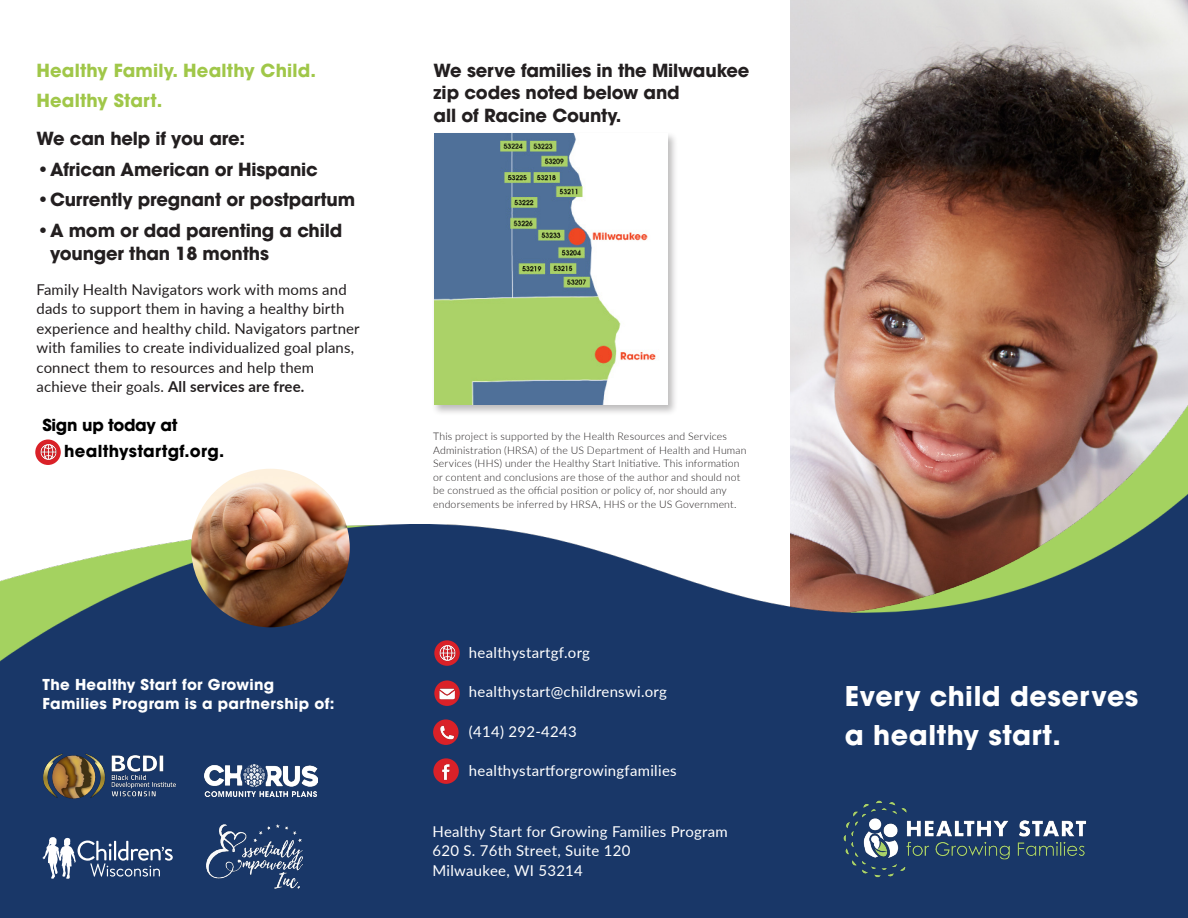
<style>
.page{position:relative;width:1188px;height:918px;background:#fff}
.page>*{position:absolute;margin:0;border:0;box-sizing:border-box;transform-origin:0 0}
.body_text{font:700 27px/39px "ITC Avant Garde Pro";letter-spacing:.02em;color:#fff}
.body_text-2{font:700 18px/22.4px "ITC Avant Garde Pro";letter-spacing:-.01em;color:#231f20}
.body_text-3{font:700 18px/29.8px "ITC Avant Garde Pro";letter-spacing:.01em;color:#a0c749}
.body_text-4{font:700 16.5px "ITC Avant Garde Pro";letter-spacing:.01em;color:#000}
.body_text-5{font:700 16.5px "ITC Avant Garde Pro";letter-spacing:-.02em;color:#000}
.body_text-6{font:15px/19.5px "Lato";letter-spacing:.01em;color:#231f20}
.body_text-7{font:15px "Lato";letter-spacing:.02em;color:#fff}
.body_text-8{font:700 15px/19.5px "ITC Avant Garde Pro";letter-spacing:.02em;color:#fff}
.body_text-9{font:300 10.5px/13.5px "Lato";letter-spacing:.02em;color:#231f20}
.s1{font-weight:700}
</style>
<div class="page">
<img style="left:791px;top:0;width:397px;height:357px">
<img style="left:0;top:357px;width:1188px;height:561px">
<img style="left:835px;top:792px;width:263px;height:94px">
<svg style="left:43px;top:837px;width:130px;height:42px"></svg>
<svg style="left:433px;top:719px;width:26px;height:26px"></svg>
<img style="left:431px;top:716px;width:29px;height:26px">
<div style="left:433px;top:758px;width:26px;height:26px;background:#da2128;border-radius:50%"></div>
<img style="left:440px;top:764px;width:12px;height:20px">
<img style="left:432px;top:677px;width:31px;height:35px">
<img style="left:434px;top:640px;width:26px;height:26px;border-radius:13px">
<img style="left:432px;top:644px;width:28px;height:30px">
<img style="left:191px;top:469px;width:159px;height:158px;border-radius:79px">
<img style="left:35px;top:440px;width:26px;height:25px;border-radius:13px">
<img style="left:33px;top:443px;width:28px;height:30px">
<img style="left:191px;top:793px;width:128px;height:99px">
<div style="left:0;top:729px;width:395px;height:28px;background:#193768"></div>
<img style="left:32px;top:753px;width:149px;height:56px">
<img style="left:204px;top:764px;width:114px;height:32px">
<div style="left:431px;top:131px;width:247px;height:285px;background:#231f20;opacity:.3"></div>
<img style="left:434px;top:134px;width:233px;height:271px">
<p class="body_text-3" style="left:37px;top:55px;width:281px">Healthy Family. Healthy Child.<br>Healthy Start.</p>
<p class="body_text-2" style="left:37px;top:127px;width:210px">We can help if you are:</p>
<p class="body_text-2" style="left:37px;top:158px;width:283px">•African American or Hispanic</p>
<p class="body_text-2" style="left:37px;top:188px;width:320px">•Currently pregnant or postpartum</p>
<p class="body_text-2" style="left:50px;top:219px;width:294px;text-indent:-14px">•A mom or dad parenting a child younger than 18 months</p>
<p class="body_text-6" style="left:37px;top:279px;width:325px">Family Health Navigators work with moms and dads to support them in having a healthy birth experience and healthy child. Navigators partner with families to create individualized goal plans, connect them to resources and help them achieve their goals. <span class="s1">All services are free.</span></p>
<p class="body_text-5" style="left:43px;top:414px;width:136px">Sign up today at</p>
<p class="body_text-4" style="left:64px;top:440px;width:162px">healthystartgf.org.</p>
<p class="body_text-8" style="left:43px;top:674px;width:293px">The Healthy Start for Growing<br>Families Program is a partnership of:</p>
<p class="body_text-2" style="left:434px;top:59px;width:317px">We serve families in the Milwaukee zip codes noted below and<br>all of Racine County.</p>
<p class="body_text-9" style="left:433px;top:430px;width:315px">This project is supported by the Health Resources and Services Administration (HRSA) of the US Department of Health and Human Services (HHS) under the Healthy Start Initiative. This information or content and conclusions are those of the author and should not be construed as the official position or policy of, nor should any endorsements be inferred by HRSA, HHS or the US Government.</p>
<p class="body_text-7" style="left:469px;top:642px;width:123px">healthystartgf.org</p>
<p class="body_text-7" style="left:469px;top:681px;width:199px">healthystart@childrenswi.org</p>
<p class="body_text-7" style="left:469px;top:720px;width:109px">(414) 292-4243</p>
<p class="body_text-7" style="left:469px;top:760px;width:209px">healthystartforgrowingfamilies</p>
<p class="body_text-7" style="left:433px;top:820px;width:297px">Healthy Start for Growing Families Program</p>
<p class="body_text-7" style="left:433px;top:840px;width:199px">620 S. 76th Street, Suite 120</p>
<p class="body_text-7" style="left:433px;top:860px;width:152px">Milwaukee, WI 53214</p>
<p class="body_text" style="left:845px;top:676px;width:295px">Every child deserves a healthy start.</p>
</div>
